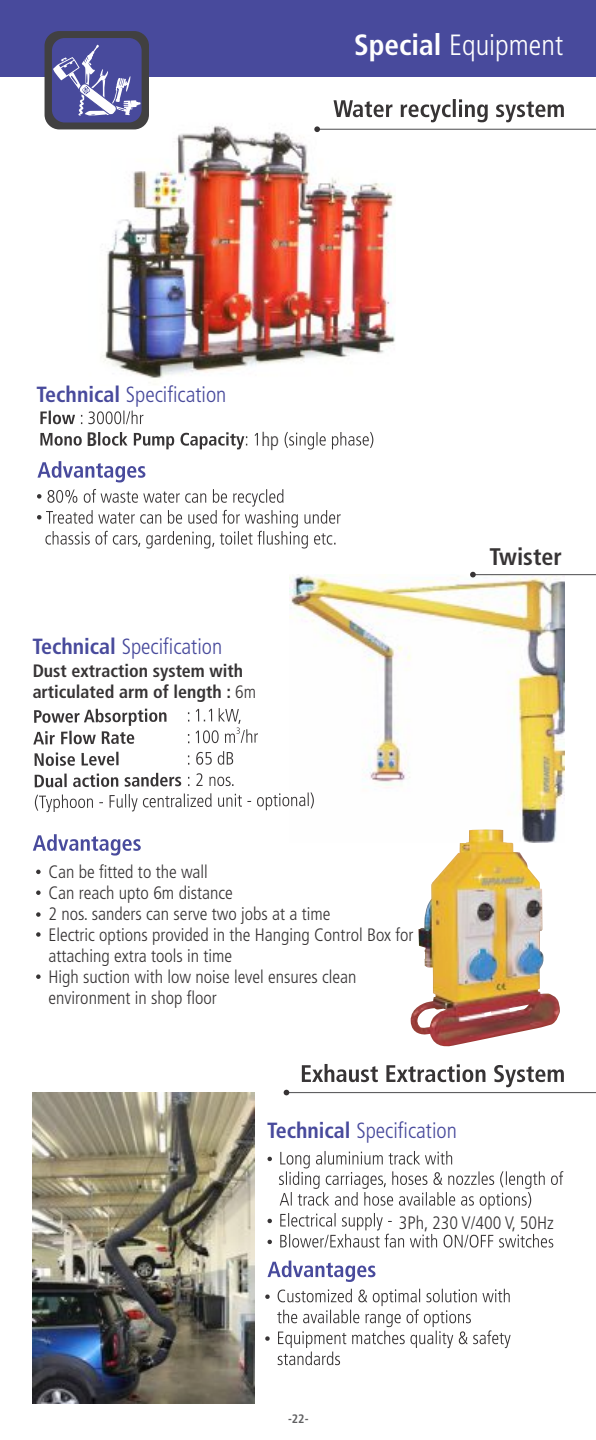
<style>
.page{position:relative;width:596px;height:1440px;background:#fff}
.page>*{position:absolute;margin:0;border:0;box-sizing:border-box;transform-origin:0 0}
.t1{font:300 condensed 29.2px "Frutiger LT";color:#fefefe}
.t2{font:700 condensed 24px "Frutiger LT";color:#373435}
.t3{font:300 condensed 22px "Frutiger LT";color:#484a9c}
.t4{font:700 condensed 19.6px "Frutiger LT";color:#373435}
.t5{font:300 condensed 19px "Frutiger LT";color:#373435}
.t6{font:300 condensed 18px/21px "Frutiger LT";color:#373435}
.t7{font:700 condensed 18px/21.4px "Frutiger LT";color:#373435}
.t8{font:700 condensed 12.2px "Frutiger LT";color:#606062}
.s1{font-weight:700}
.s2{font-weight:300}
</style>
<div class="page">
<div style="left:0;top:0;width:595px;height:77px;background:#484a9c"></div>
<img style="left:89px;top:118px;width:306px;height:260px">
<img style="left:289px;top:575px;width:274px;height:255px">
<img style="left:33px;top:1093px;width:221px;height:311px">
<svg style="left:37px;top:461px;width:108px;height:21px"></svg>
<svg style="left:37px;top:489px;width:303px;height:60px"></svg>
<svg style="left:40px;top:411px;width:333px;height:39px"></svg>
<svg style="left:33px;top:708px;width:281px;height:104px"></svg>
<img style="left:410px;top:830px;width:150px;height:217px">
<svg style="left:33px;top:834px;width:108px;height:22px"></svg>
<svg style="left:36px;top:870px;width:5px;height:4px"></svg>
<svg style="left:36px;top:912px;width:5px;height:5px"></svg>
<svg style="left:36px;top:932px;width:5px;height:5px"></svg>
<svg style="left:36px;top:974px;width:5px;height:5px"></svg>
<svg style="left:36px;top:890px;width:5px;height:5px"></svg>
<svg style="left:267px;top:1261px;width:108px;height:21px"></svg>
<svg style="left:265px;top:1289px;width:245px;height:76px"></svg>
<svg style="left:267px;top:1151px;width:296px;height:97px"></svg>
<div style="left:44px;top:31px;width:105px;height:98px;background:#414041;border-radius:15px"></div>
<div style="left:52px;top:38px;width:89px;height:84px;background:#484a9c;border-radius:13px"></div>
<svg style="left:53px;top:45px;width:87px;height:71px"></svg>
<hr style="left:317px;top:129px;width:278px;height:1px;background:#606062">
<svg style="left:333px;top:99px;width:230px;height:23px"></svg>
<svg style="left:314px;top:126px;width:6px;height:6px"></svg>
<hr style="left:474px;top:574px;width:121px;height:1px;background:#606062">
<svg style="left:470px;top:572px;width:5px;height:5px"></svg>
<hr style="left:286px;top:1092px;width:309px;height:1px;background:#606062">
<svg style="left:301px;top:1064px;width:262px;height:23px"></svg>
<svg style="left:283px;top:1090px;width:6px;height:5px"></svg>
<h1 class="t1" style="left:354px;top:34px;width:210px"><span class="s1">Special</span> Equipment</h1>
<p class="t3" style="left:37px;top:385px;width:191px"><span class="s1">Technical</span> Specification</p>
<p class="t4" style="left:86px;top:431px;width:12px">B</p>
<p class="t5" style="left:261px;top:432px;width:19px">hp</p>
<p class="t3" style="left:32px;top:637px;width:191px"><span class="s1">Technical</span> Specification</p>
<p class="t7" style="left:33px;top:661px;width:225px">Dust extraction system with articulated arm of length : <span class="s2">6m</span></p>
<h2 class="t2" style="left:489px;top:547px;width:74px">Twister</h2>
<p class="t6" style="left:49px;top:863px;width:366px">Can be fitted to the wall<br>Can reach upto 6m distance<br>2 nos. sanders can serve two jobs at a time<br>Electric options provided in the Hanging Control Box for attaching extra tools in time<br>High suction with low noise level ensures clean environment in shop floor</p>
<p class="t3" style="left:267px;top:1121px;width:191px"><span class="s1">Technical</span> Specification</p>
<p class="t8" style="left:288px;top:1414px;width:22px">-22-</p>
<p class="t6" style="left:398px;top:1213px;width:156px">3Ph, 230 V/400 V, 50Hz</p>
</div>
